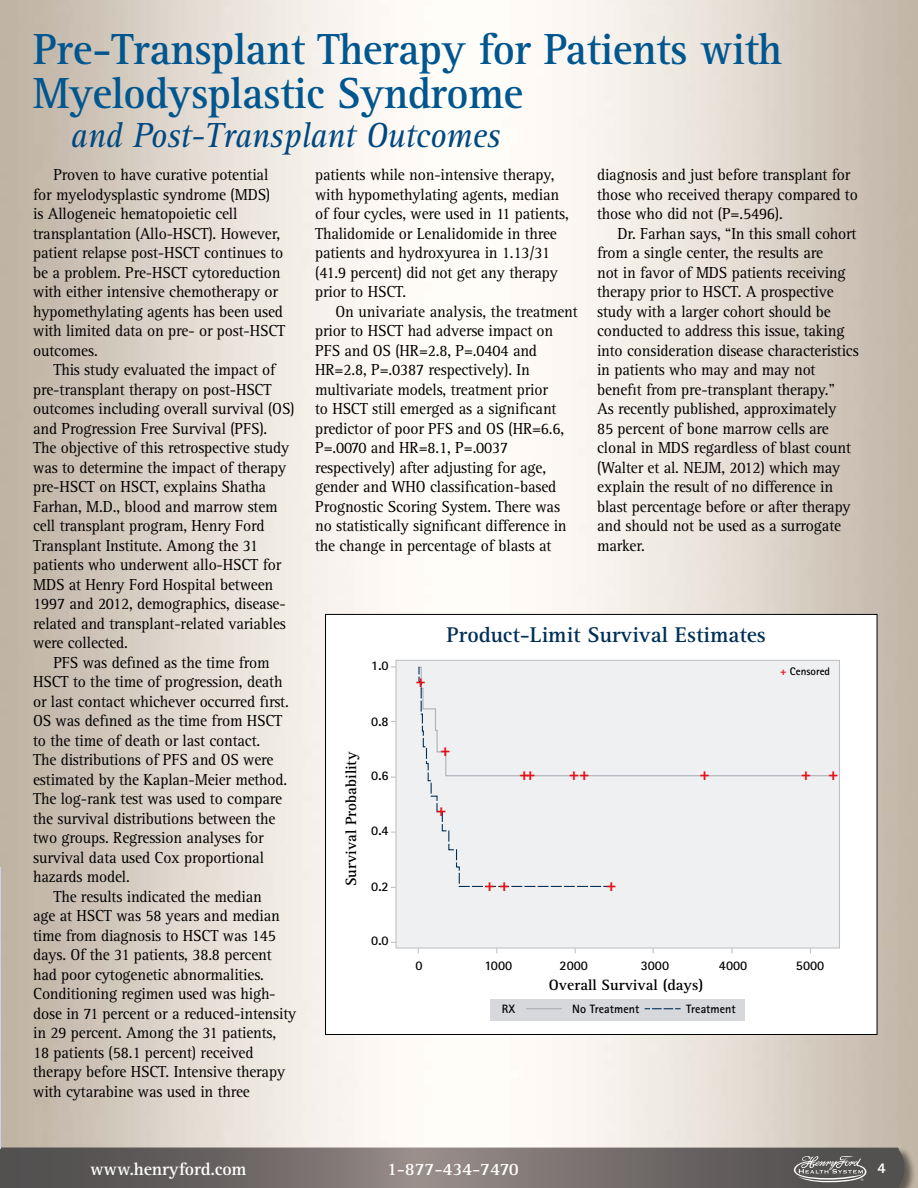
<style>
.page{position:relative;width:918px;height:1188px;background:#fff}
.page>*{position:absolute;margin:0;border:0;box-sizing:border-box;transform-origin:0 0}
.t1{font:700 45px/43.5px "Rotis Serif";letter-spacing:-.01em;color:#00568f;scale:.95 1}
.t2{font:italic 36px "Rotis Serif";letter-spacing:-.01em;color:#004881;scale:.95 1}
.t3{font:700 22.05px "Rotis Serif";color:#002f56}
.t4{font:700 18px "Rotis Serif";letter-spacing:-.01em;color:#fff}
.t5{font:700 17.55px "Rotis Sans Serif";color:#e60e15}
.t6{font:16.5px/19.5px "Rotis Serif";letter-spacing:-.01em;color:#000;scale:.95 1}
.t7{font:700 15.45px "Rotis Serif";color:#000}
.t8{font:800 15px "Rotis Sans Serif";color:#fff}
.t9{font:700 13.2px "Rotis Sans Serif";color:#000}
.t10{font:700 12.15px "Rotis Sans Serif";color:#000}
.t11{font:700 10.95px "Rotis Sans Serif";color:#000}
.s1{color:#e60e15}
</style>
<div class="page">
<img style="left:0;top:0;width:918px;height:1188px">
<svg style="left:0;top:1147px;width:904px;height:41px"></svg>
<div style="left:326px;top:614px;width:551px;height:421px;background:#fff"></div>
<div style="left:396px;top:660px;width:443px;height:288px;background:#eff0f1"></div>
<div style="left:395px;top:660px;width:445px;height:289px;border:1px solid #c0c1c2"></div>
<div style="left:490px;top:999px;width:255px;height:21px;background:#d6d8db"></div>
<svg style="left:615px;top:775px;width:221px;height:2px"></svg>
<hr style="left:526px;top:1008px;width:36px;height:1px;background:#abafb6">
<svg style="left:645px;top:1008px;width:36px;height:1px"></svg>
<svg style="left:418px;top:666px;width:197px;height:221px"></svg>
<hr style="left:0;top:1148px;width:1px;height:40px;background:#535150">
<h1 class="t1" style="left:33px;top:29px;width:790px">Pre-Transplant Therapy for Patients with<br>Myelodysplastic Syndrome</h1>
<h2 class="t2" style="left:71px;top:115px;width:454px">and Post-Transplant Outcomes</h2>
<p class="t6" style="left:33px;top:165px;width:267px;text-indent:20px">Proven to have curative potential for myelodysplastic syndrome (MDS)<br>is Allogeneic hematopoietic cell transplantation (Allo-HSCT). However, patient relapse post-HSCT continues to be a problem. Pre-HSCT cytoreduction with either intensive chemotherapy or hypomethylating agents has been used with limited data on pre- or post-HSCT outcomes.</p>
<p class="t6" style="left:53px;top:360px;width:235px">This study evaluated the impact of</p>
<p class="t6" style="left:33px;top:380px;width:253px">pre-transplant therapy on post-HSCT</p>
<p class="t6" style="left:33px;top:399px;width:277px">outcomes including overall survival (OS)</p>
<p class="t6" style="left:33px;top:419px;width:248px">and Progression Free Survival (PFS).</p>
<p class="t6" style="left:33px;top:438px;width:271px">The objective of this retrospective study</p>
<p class="t6" style="left:33px;top:458px;width:268px">was to determine the impact of therapy</p>
<p class="t6" style="left:33px;top:477px;width:247px">pre-HSCT on HSCT, explains Shatha</p>
<p class="t6" style="left:33px;top:497px;width:259px">Farhan, M.D., blood and marrow stem</p>
<p class="t6" style="left:33px;top:516px;width:245px">cell transplant program, Henry Ford</p>
<p class="t6" style="left:33px;top:536px;width:238px">Transplant Institute. Among the 31</p>
<p class="t6" style="left:33px;top:555px;width:263px">patients who underwent allo-HSCT for</p>
<p class="t6" style="left:33px;top:575px;width:254px">MDS at Henry Ford Hospital between</p>
<p class="t6" style="left:33px;top:594px;width:267px">1997 and 2012, demographics, disease-</p>
<p class="t6" style="left:33px;top:614px;width:268px">related and transplant-related variables</p>
<p class="t6" style="left:33px;top:633px;width:101px">were collected.</p>
<p class="t6" style="left:53px;top:653px;width:229px">PFS was defined as the time from</p>
<p class="t6" style="left:33px;top:672px;width:264px">HSCT to the time of progression, death</p>
<p class="t6" style="left:33px;top:692px;width:271px">or last contact whichever occurred first.</p>
<p class="t6" style="left:33px;top:711px;width:264px">OS was defined as the time from HSCT</p>
<p class="t6" style="left:33px;top:731px;width:241px">to the time of death or last contact.</p>
<p class="t6" style="left:33px;top:750px;width:255px">The distributions of PFS and OS were</p>
<p class="t6" style="left:33px;top:770px;width:269px">estimated by the Kaplan-Meier method.</p>
<p class="t6" style="left:33px;top:789px;width:264px">The log-rank test was used to compare</p>
<p class="t6" style="left:33px;top:809px;width:257px">the survival distributions between the</p>
<p class="t6" style="left:33px;top:828px;width:244px">two groups. Regression analyses for</p>
<p class="t6" style="left:33px;top:848px;width:245px">survival data used Cox proportional</p>
<p class="t6" style="left:33px;top:867px;width:103px">hazards model.</p>
<p class="t6" style="left:53px;top:887px;width:221px">The results indicated the median</p>
<p class="t6" style="left:33px;top:906px;width:261px">age at HSCT was 58 years and median</p>
<p class="t6" style="left:33px;top:926px;width:257px">time from diagnosis to HSCT was 145</p>
<p class="t6" style="left:33px;top:945px;width:253px">days. Of the 31 patients, 38.8 percent</p>
<p class="t6" style="left:33px;top:965px;width:245px">had poor cytogenetic abnormalities.</p>
<p class="t6" style="left:33px;top:984px;width:257px">Conditioning regimen used was high-</p>
<p class="t6" style="left:33px;top:1004px;width:278px">dose in 71 percent or a reduced-intensity</p>
<p class="t6" style="left:33px;top:1023px;width:257px">in 29 percent. Among the 31 patients,</p>
<p class="t6" style="left:33px;top:1043px;width:234px">18 patients (58.1 percent) received</p>
<p class="t6" style="left:33px;top:1062px;width:267px">therapy before HSCT. Intensive therapy</p>
<p class="t6" style="left:33px;top:1082px;width:230px">with cytarabine was used in three</p>
<p class="t6" style="left:315px;top:165px;width:269px">patients while non-intensive therapy, with hypomethylating agents, median of four cycles, were used in 11 patients, Thalidomide or Lenalidomide in three patients and hydroxyurea in 1.13/31 (41.9 percent) did not get any therapy prior to HSCT.</p>
<p class="t6" style="left:315px;top:302px;width:278px;text-indent:20px">On univariate analysis, the treatment prior to HSCT had adverse impact on PFS and OS (HR=2.8, P=.0404 and HR=2.8, P=.0387 respectively). In multivariate models, treatment prior<br>to HSCT still emerged as a significant predictor of poor PFS and OS (HR=6.6, P=.0070 and HR=8.1, P=.0037 respectively) after adjusting for age, gender and WHO classification-based Prognostic Scoring System. There was no statistically significant difference in the change in percentage of blasts at</p>
<p class="t6" style="left:597px;top:165px;width:276px">diagnosis and just before transplant for those who received therapy compared to those who did not (P=.5496).</p>
<p class="t6" style="left:597px;top:224px;width:277px;text-indent:20px">Dr. Farhan says, “In this small cohort from a single center, the results are<br>not in favor of MDS patients receiving therapy prior to HSCT. A prospective study with a larger cohort should be conducted to address this issue, taking into consideration disease characteristics in patients who may and may not benefit from pre-transplant therapy.”<br>As recently published, approximately<br>85 percent of bone marrow cells are clonal in MDS regardless of blast count (Walter et al. NEJM, 2012) which may explain the result of no difference in blast percentage before or after therapy and should not be used as a surrogate marker.</p>
<p class="t9" style="left:371px;top:657px;width:19px">1.0</p>
<p class="t7" style="left:342px;top:886px;width:136px;rotate:-90deg">Survival Probability</p>
<p class="t9" style="left:371px;top:713px;width:19px">0.8</p>
<p class="t9" style="left:371px;top:767px;width:19px">0.6</p>
<p class="t9" style="left:371px;top:823px;width:19px">0.4</p>
<p class="t9" style="left:371px;top:878px;width:19px">0.2</p>
<p class="t9" style="left:371px;top:932px;width:19px">0.0</p>
<p class="t5" style="left:415px;top:669px;width:12px">+</p>
<h3 class="t3" style="left:447px;top:622px;width:321px">Product-Limit Survival Estimates</h3>
<p class="t11" style="left:780px;top:665px;width:51px"><span class="s1">+</span> Censored</p>
<p class="t5" style="left:440px;top:739px;width:12px">+</p>
<p class="t5" style="left:436px;top:799px;width:12px">+</p>
<p class="t5" style="left:519px;top:763px;width:18px">++</p>
<p class="t5" style="left:569px;top:763px;width:22px">++</p>
<p class="t5" style="left:699px;top:763px;width:12px">+</p>
<p class="t5" style="left:801px;top:763px;width:39px">+ +</p>
<p class="t5" style="left:484px;top:874px;width:27px">+ +</p>
<p class="t5" style="left:606px;top:874px;width:12px">+</p>
<p class="t9" style="left:415px;top:957px;width:9px">0</p>
<p class="t9" style="left:484px;top:957px;width:29px">1000</p>
<p class="t9" style="left:560px;top:957px;width:30px">2000</p>
<p class="t9" style="left:641px;top:957px;width:30px">3000</p>
<p class="t9" style="left:719px;top:957px;width:30px">4000</p>
<p class="t9" style="left:796px;top:957px;width:30px">5000</p>
<p class="t10" style="left:502px;top:1001px;width:15px">RX</p>
<p class="t10" style="left:572px;top:1001px;width:69px">No Treatment</p>
<p class="t10" style="left:686px;top:1001px;width:51px">Treatment</p>
<p class="t7" style="left:549px;top:976px;width:156px">Overall Survival (days)</p>
<p class="t4" style="left:90px;top:1158px;width:158px">www.henryford.com</p>
<p class="t4" style="left:387px;top:1158px;width:133px">1-877-434-7470</p>
<p class="t8" style="left:878px;top:1159px;width:10px">4</p>
</div>
